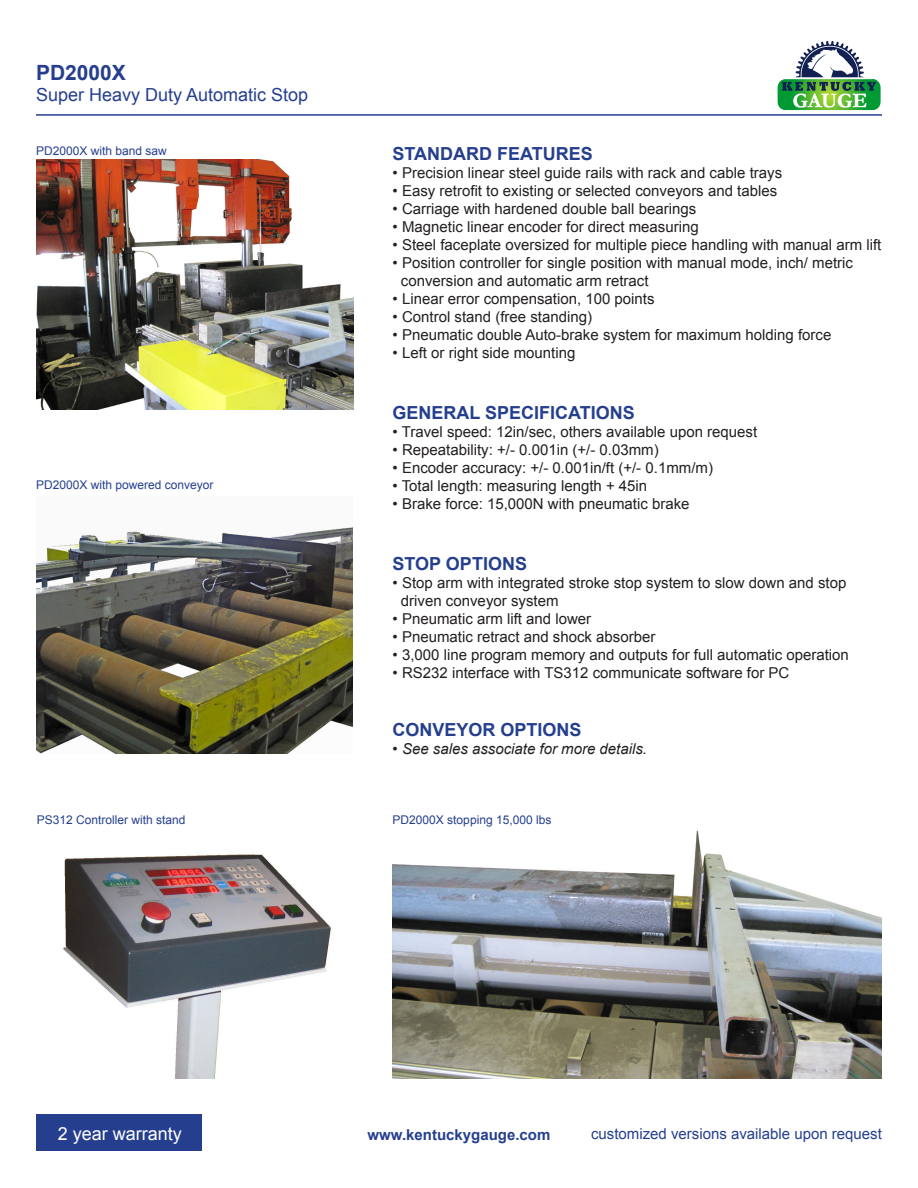
<style>
.page{position:relative;width:918px;height:1188px;background:#fff}
.page>*{position:absolute;margin:0;border:0;box-sizing:border-box;transform-origin:0 0}
.t1{font:700 21px "Arial";color:#253f8e}
.t2{font:700 18px "Arial";color:#253f8e}
.t3{font:18px "Arial";color:#253f8e}
.t4{font:18px "Arial";color:#fff}
.t5{font:15px "Arial";color:#231f20}
.t6{font:15px "Arial";color:#253f8e}
.t7{font:italic 15px "Arial";color:#231f20}
.t8{font:700 15px "Arial";color:#253f8e}
.t9{font:12px "Arial";color:#253f8e}
.s1{font-style:normal}
</style>
<div class="page">
<hr style="left:36px;top:114px;width:846px;height:2px;background:#253f8e">
<svg style="left:777px;top:41px;width:104px;height:70px"></svg>
<div style="left:37px;top:1115px;width:165px;height:36px;background:#253f8e"></div>
<img style="left:36px;top:160px;width:317px;height:250px">
<img style="left:393px;top:830px;width:489px;height:249px">
<img style="left:63px;top:854px;width:269px;height:225px">
<img style="left:36px;top:527px;width:316px;height:226px">
<div style="left:249px;top:1003px;width:104px;height:76px;background:#fff"></div>
<p class="t1" style="left:36px;top:58px;width:91px">PD2000X</p>
<p class="t3" style="left:36px;top:83px;width:274px">Super Heavy Duty Automatic Stop</p>
<p class="t9" style="left:36px;top:143px;width:132px">PD2000X with band saw</p>
<p class="t9" style="left:36px;top:477px;width:179px">PD2000X with powered conveyor</p>
<p class="t2" style="left:393px;top:141px;width:202px">STANDARD FEATURES</p>
<p class="t5" style="left:393px;top:163px;width:391px">• Precision linear steel guide rails with rack and cable trays</p>
<p class="t5" style="left:393px;top:181px;width:386px">• Easy retrofit to existing or selected conveyors and tables</p>
<p class="t5" style="left:393px;top:199px;width:305px">• Carriage with hardened double ball bearings</p>
<p class="t5" style="left:393px;top:217px;width:308px">• Magnetic linear encoder for direct measuring</p>
<p class="t5" style="left:393px;top:235px;width:490px">• Steel faceplate oversized for multiple piece handling with manual arm lift</p>
<p class="t5" style="left:393px;top:253px;width:462px">• Position controller for single position with manual mode, inch/ metric</p>
<p class="t5" style="left:401px;top:271px;width:249px">conversion and automatic arm retract</p>
<p class="t5" style="left:393px;top:289px;width:264px">• Linear error compensation, 100 points</p>
<p class="t5" style="left:393px;top:307px;width:201px">• Control stand (free standing)</p>
<p class="t5" style="left:393px;top:325px;width:440px">• Pneumatic double Auto-brake system for maximum holding force</p>
<p class="t5" style="left:393px;top:343px;width:184px">• Left or right side mounting</p>
<p class="t2" style="left:393px;top:401px;width:244px">GENERAL SPECIFICATIONS</p>
<p class="t5" style="left:393px;top:422px;width:366px">• Travel speed: 12in/sec, others available upon request</p>
<p class="t5" style="left:393px;top:440px;width:268px">• Repeatability: +/- 0.001in (+/- 0.03mm)</p>
<p class="t5" style="left:393px;top:458px;width:322px">• Encoder accuracy: +/- 0.001in/ft (+/- 0.1mm/m)</p>
<p class="t5" style="left:393px;top:476px;width:256px">• Total length: measuring length + 45in</p>
<p class="t5" style="left:393px;top:494px;width:299px">• Brake force: 15,000N with pneumatic brake</p>
<p class="t2" style="left:393px;top:552px;width:136px">STOP OPTIONS</p>
<p class="t5" style="left:393px;top:573px;width:455px">• Stop arm with integrated stroke stop system to slow down and stop</p>
<p class="t5" style="left:401px;top:591px;width:159px">driven conveyor system</p>
<p class="t5" style="left:393px;top:609px;width:200px">• Pneumatic arm lift and lower</p>
<p class="t5" style="left:393px;top:627px;width:264px">• Pneumatic retract and shock absorber</p>
<p class="t5" style="left:393px;top:645px;width:458px">• 3,000 line program memory and outputs for full automatic operation</p>
<p class="t5" style="left:393px;top:663px;width:398px">• RS232 interface with TS312 communicate software for PC</p>
<p class="t2" style="left:393px;top:717px;width:191px">CONVEYOR OPTIONS</p>
<p class="t7" style="left:393px;top:739px;width:256px"><span class="s1">•</span> See sales associate for more details.</p>
<p class="t9" style="left:37px;top:812px;width:150px">PS312 Controller with stand</p>
<p class="t9" style="left:393px;top:812px;width:160px">PD2000X stopping 15,000 lbs</p>
<p class="t4" style="left:58px;top:1122px;width:126px">2 year warranty</p>
<p class="t6" style="left:591px;top:1124px;width:292px">customized versions available upon request</p>
<p class="t8" style="left:368px;top:1124px;width:184px">www.kentuckygauge.com</p>
</div>
